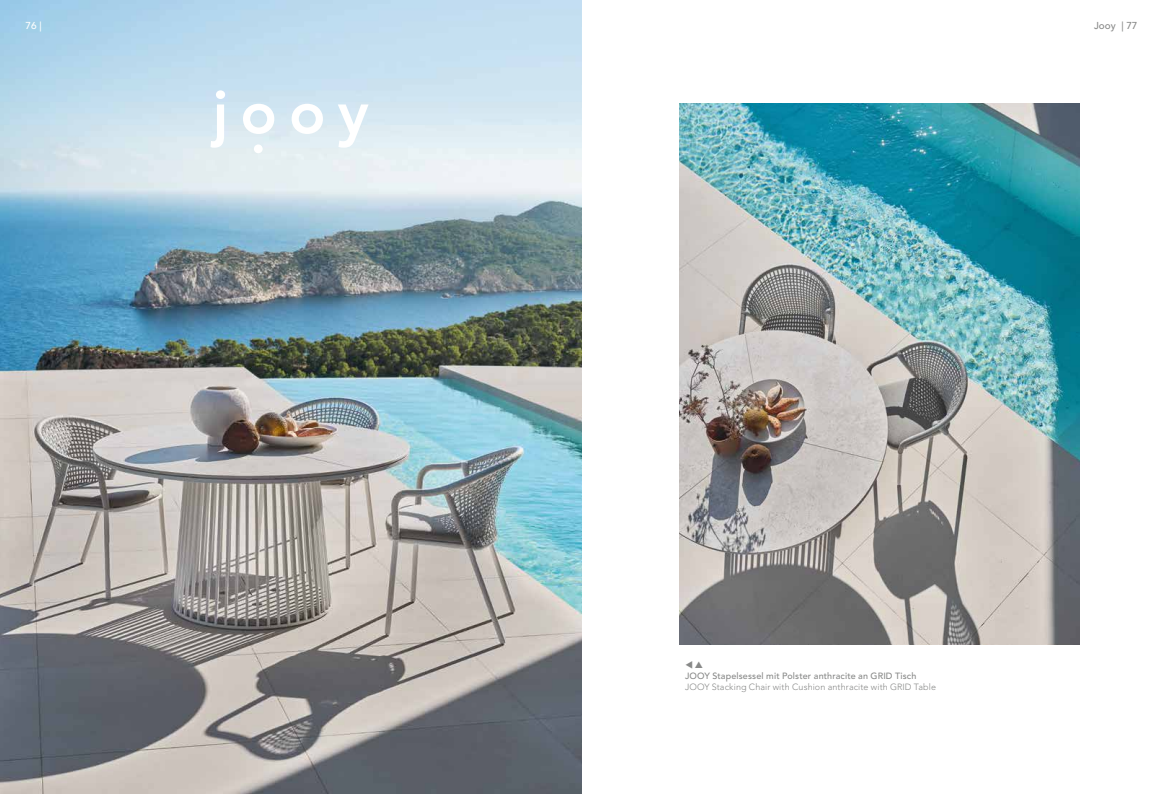
<style>
.page{position:relative;width:1163px;height:794px;background:#fff}
.page>*{position:absolute;margin:0;border:0;box-sizing:border-box;transform-origin:0 0}
.t1{font:800 60px "Avenir LT Std";color:#fff}
.t2{font:500 10px "Avenir LT Std";color:#888988}
.t3{font:500 10px "Avenir LT Std";color:#fff}
.t4{font:300 9px "Avenir LT Std";letter-spacing:.01em;color:#888988}
.t5{font:500 9px "Avenir LT Std";letter-spacing:.015em;color:#888988}
</style>
<div class="page">
<img style="left:0;top:0;width:581px;height:794px">
<div style="left:254px;top:144px;width:9px;height:9px;background:#fff;border-radius:50%"></div>
<img style="left:679px;top:103px;width:400px;height:541px">
<p class="t3" style="left:26px;top:20px;width:18px">76 |</p>
<p class="t2" style="left:1093px;top:20px;width:45px">Jooy | 77</p>
<h1 class="t1" style="left:213px;top:77px;width:157px">jooy</h1>
<p class="t5" style="left:685px;top:670px;width:233px">JOOY Stapelsessel mit Polster anthracite an GRID Tisch</p>
<p class="t4" style="left:685px;top:681px;width:252px">JOOY Stacking Chair with Cushion anthracite with GRID Table</p>
</div>
